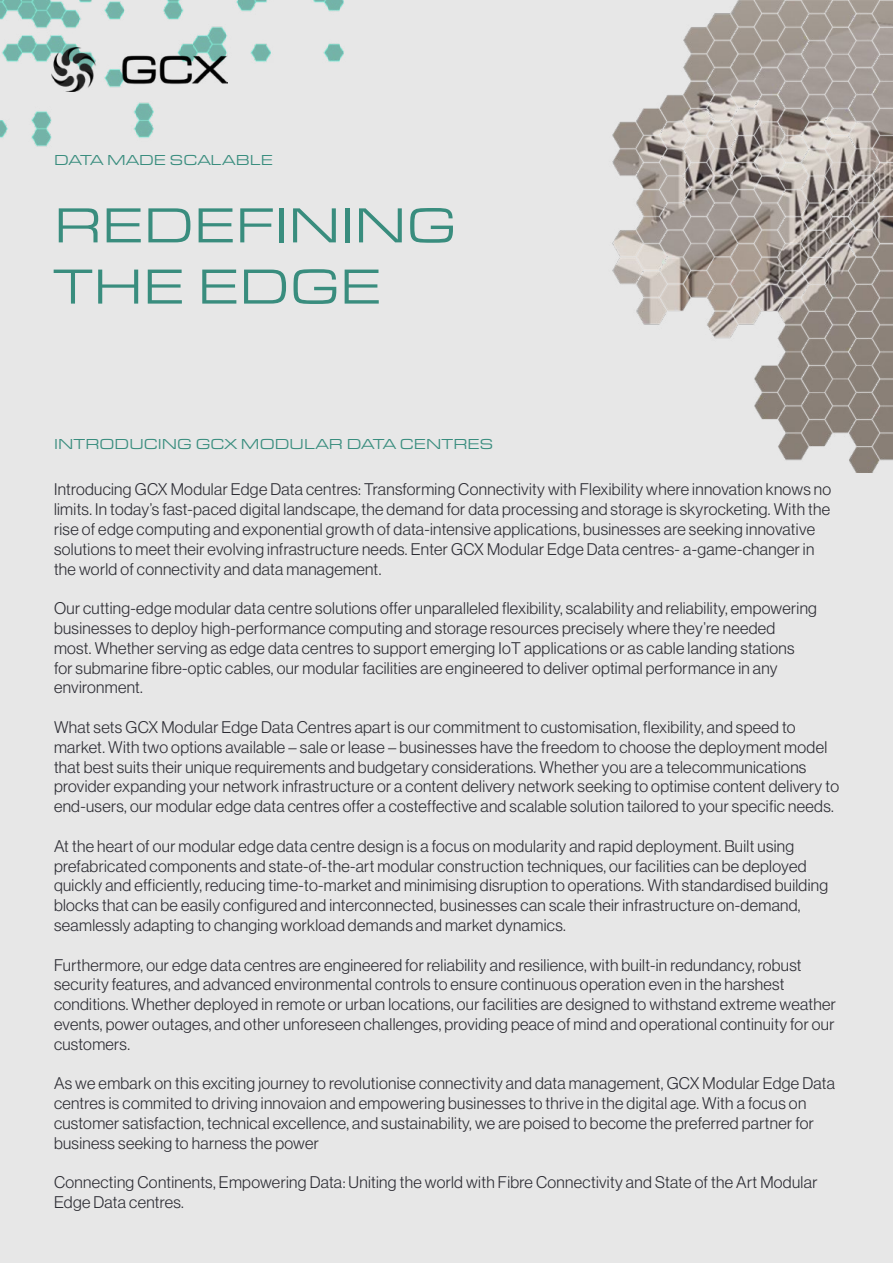
<style>
.page{position:relative;width:893px;height:1263px;background:#e7e7e7}
.page>*{position:absolute;margin:0;border:0;box-sizing:border-box;transform-origin:0 0}
.t1{font:51px/61.2px "Eurostile Ext";color:#398d7e}
.t2{font:16.5px/19.8px "N Haas Grotesk DS Pro 45 Lt";letter-spacing:.02em;color:#2c2c33}
.t3{font:15px "Eurostile Ext";color:#398d7e}
</style>
<div class="page">
<img style="left:0;top:0;width:344px;height:147px">
<img style="left:612px;top:0;width:281px;height:473px">
<img style="left:52px;top:48px;width:175px;height:44px">
<p class="t3" style="left:54px;top:149px;width:220px">DATA MADE SCALABLE</p>
<h1 class="t1" style="left:54px;top:192px;width:404px">REDEFINING<br>THE EDGE</h1>
<p class="t3" style="left:54px;top:433px;width:441px">INTRODUCING GCX MODULAR DATA CENTRES</p>
<p class="t2" style="left:54px;top:480px;width:779px">Introducing GCX Modular Edge Data centres: Transforming Connectivity with Flexibility where innovation knows no limits. In today’s fast-paced digital landscape, the demand for data processing and storage is skyrocketing. With the rise of edge computing and exponential growth of data-intensive applications, businesses are seeking innovative solutions to meet their evolving infrastructure needs. Enter GCX Modular Edge Data centres- a-game-changer in the world of connectivity and data management.</p>
<p class="t2" style="left:54px;top:598px;width:764px">Our cutting-edge modular data centre solutions offer unparalleled flexibility, scalability and reliability, empowering businesses to deploy high-performance computing and storage resources precisely where they’re needed most. Whether serving as edge data centres to support emerging IoT applications or as cable landing stations for submarine fibre-optic cables, our modular facilities are engineered to deliver optimal performance in any environment.</p>
<p class="t2" style="left:54px;top:717px;width:787px">What sets GCX Modular Edge Data Centres apart is our commitment to customisation, flexibility, and speed to market. With two options available – sale or lease – businesses have the freedom to choose the deployment model that best suits their unique requirements and budgetary considerations. Whether you are a telecommunications provider expanding your network infrastructure or a content delivery network seeking to optimise content delivery to end-users, our modular edge data centres offer a costeffective and scalable solution tailored to your specific needs.</p>
<p class="t2" style="left:54px;top:836px;width:776px">At the heart of our modular edge data centre design is a focus on modularity and rapid deployment. Built using prefabricated components and state-of-the-art modular construction techniques, our facilities can be deployed quickly and efficiently, reducing time-to-market and minimising disruption to operations. With standardised building blocks that can be easily configured and interconnected, businesses can scale their infrastructure on-demand, seamlessly adapting to changing workload demands and market dynamics.</p>
<p class="t2" style="left:54px;top:955px;width:783px">Furthermore, our edge data centres are engineered for reliability and resilience, with built-in redundancy, robust security features, and advanced environmental controls to ensure continuous operation even in the harshest conditions. Whether deployed in remote or urban locations, our facilities are designed to withstand extreme weather events, power outages, and other unforeseen challenges, providing peace of mind and operational continuity for our customers.</p>
<p class="t2" style="left:54px;top:1074px;width:782px">As we embark on this exciting journey to revolutionise connectivity and data management, GCX Modular Edge Data centres is commited to driving innovaion and empowering businesses to thrive in the digital age. With a focus on customer satisfaction, technical excellence, and sustainability, we are poised to become the preferred partner for business seeking to harness the power</p>
<p class="t2" style="left:54px;top:1173px;width:765px">Connecting Continents, Empowering Data: Uniting the world with Fibre Connectivity and State of the Art Modular<br>Edge Data centres.</p>
</div>
